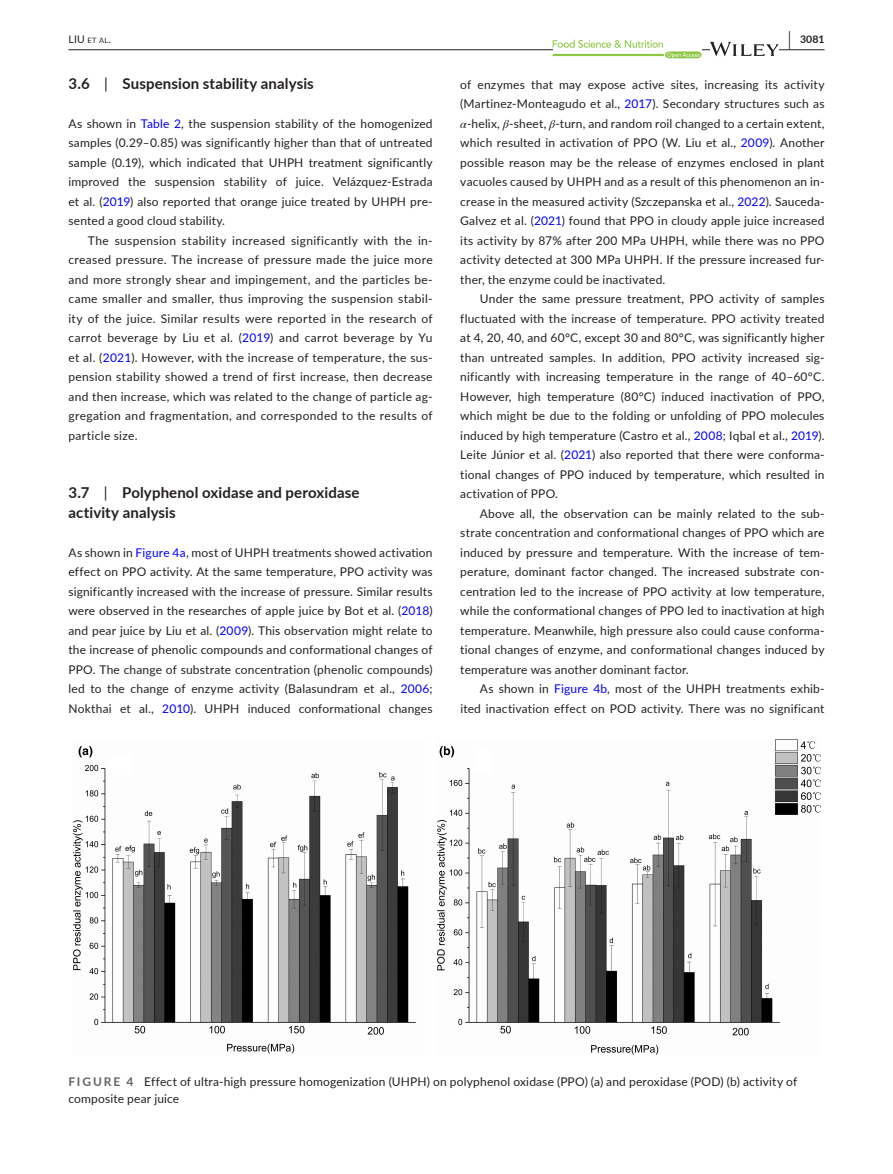
<style>
.page{position:relative;width:893px;height:1174px;background:#fff}
.page>*{position:absolute;margin:0;border:0;box-sizing:border-box;transform-origin:0 0}
.t1{font:700 15px/19.5px "Lato";letter-spacing:.01em;color:#231f20}
.t2{font:12px/19.5px "Lato";letter-spacing:.015em;color:#231f20;text-align:justify}
.t3{font:10.5px "Lato";color:#231f20}
.t4{font:700 10.5px "Lato";color:#231f20}
.s1{font-size:7.35px}
.s2{font-size:19.5px}
.s3{font-weight:400}
.s4{color:#00f}
.s5{font-family:"STIX";font-style:italic}
.s6{font-weight:700;color:#636366}
</style>
<div class="page">
<hr style="left:68px;top:49px;width:756px;height:1px;background:#231f20">
<svg style="left:553px;top:40px;width:148px;height:18px"></svg>
<svg style="left:710px;top:42px;width:69px;height:14px"></svg>
<img style="left:73px;top:739px;width:748px;height:315px">
<p class="t3" style="left:68px;top:31px;width:44px">LIU <span class="s1">et al</span>.</p>
<p class="t4" style="left:789px;top:31px;width:37px"><span class="s2">|</span> 3081</p>
<p class="t1" style="left:68px;top:73px;width:247px">3.6 <span class="s3">|</span> Suspension stability analysis</p>
<p class="t2" style="left:68px;top:113px;width:366px">As shown in <span class="s4">Table 2</span>, the suspension stability of the homogenized samples (0.29–0.85) was significantly higher than that of untreated sample (0.19), which indicated that UHPH treatment significantly improved the suspension stability of juice. Velázquez-Estrada et al. (<span class="s4">2019</span>) also reported that orange juice treated by UHPH pre&shy;sented a good cloud stability.</p>
<p class="t2" style="left:68px;top:230px;width:366px;text-indent:20px">The suspension stability increased significantly with the in&shy;creased pressure. The increase of pressure made the juice more and more strongly shear and impingement, and the particles be&shy;came smaller and smaller, thus improving the suspension stabil&shy;ity of the juice. Similar results were reported in the research of carrot beverage by Liu et al. (<span class="s4">2019</span>) and carrot beverage by Yu et al. (<span class="s4">2021</span>). However, with the increase of temperature, the sus&shy;pension stability showed a trend of first increase, then decrease and then increase, which was related to the change of particle ag&shy;gregation and fragmentation, and corresponded to the results of particle size.</p>
<p class="t2" style="left:460px;top:74px;width:366px">of enzymes that may expose active sites, increasing its activity (Martinez-Monteagudo et al., <span class="s4">2017</span>). Secondary structures such as <span class="s5">α</span>-helix, <span class="s5">β</span>-sheet, <span class="s5">β</span>-turn, and random roil changed to a certain extent, which resulted in activation of PPO (W. Liu et al., <span class="s4">2009</span>). Another possible reason may be the release of enzymes enclosed in plant vacuoles caused by UHPH and as a result of this phenomenon an in&shy;crease in the measured activity (Szczepanska et al., <span class="s4">2022</span>). Sauceda-Galvez et al. (<span class="s4">2021</span>) found that PPO in cloudy apple juice increased its activity by 87% after 200 MPa UHPH, while there was no PPO activity detected at 300 MPa UHPH. If the pressure increased fur&shy;ther, the enzyme could be inactivated.</p>
<p class="t2" style="left:460px;top:288px;width:366px;text-indent:20px">Under the same pressure treatment, PPO activity of samples fluctuated with the increase of temperature. PPO activity treated at 4, 20, 40, and 60°C, except 30 and 80°C, was significantly higher than untreated samples. In addition, PPO activity increased sig&shy;nificantly with increasing temperature in the range of 40–60°C.<br>However, high temperature (80°C) induced inactivation of PPO, which might be due to the folding or unfolding of PPO molecules induced by high temperature (Castro et al., <span class="s4">2008</span>; Iqbal et al., <span class="s4">2019</span>).<br>Leite Júnior et al. (<span class="s4">2021</span>) also reported that there were conforma&shy;tional changes of PPO induced by temperature, which resulted in activation of PPO.</p>
<p class="t2" style="left:460px;top:503px;width:366px;text-indent:20px">Above all, the observation can be mainly related to the sub&shy;strate concentration and conformational changes of PPO which are induced by pressure and temperature. With the increase of tem&shy;perature, dominant factor changed. The increased substrate con&shy;centration led to the increase of PPO activity at low temperature, while the conformational changes of PPO led to inactivation at high temperature. Meanwhile, high pressure also could cause conforma&shy;tional changes of enzyme, and conformational changes induced by temperature was another dominant factor.</p>
<p class="t2" style="left:460px;top:678px;width:366px;text-align:right">As shown in <span class="s4">Figure 4b</span>, most of the UHPH treatments exhib&shy;ited inactivation effect on POD activity. There was no significant</p>
<p class="t1" style="left:68px;top:482px;width:292px">3.7 <span class="s3">|</span> Polyphenol oxidase and peroxidase activity analysis</p>
<p class="t2" style="left:68px;top:542px;width:366px">As shown in <span class="s4">Figure 4a</span>, most of UHPH treatments showed activation effect on PPO activity. At the same temperature, PPO activity was significantly increased with the increase of pressure. Similar results were observed in the researches of apple juice by Bot et al. (<span class="s4">2018</span>) and pear juice by Liu et al. (<span class="s4">2009</span>). This observation might relate to the increase of phenolic compounds and conformational changes of PPO. The change of substrate concentration (phenolic compounds) led to the change of enzyme activity (Balasundram et al., <span class="s4">2006</span>; Nokthai et al., <span class="s4">2010</span>). UHPH induced conformational changes</p>
<p class="t2" style="left:68px;top:1073px;width:730px;line-height:16.5px"><span class="s6">FIGURE 4</span> Effect of ultra-high pressure homogenization (UHPH) on polyphenol oxidase (PPO) (a) and peroxidase (POD) (b) activity of composite pear juice</p>
</div>
